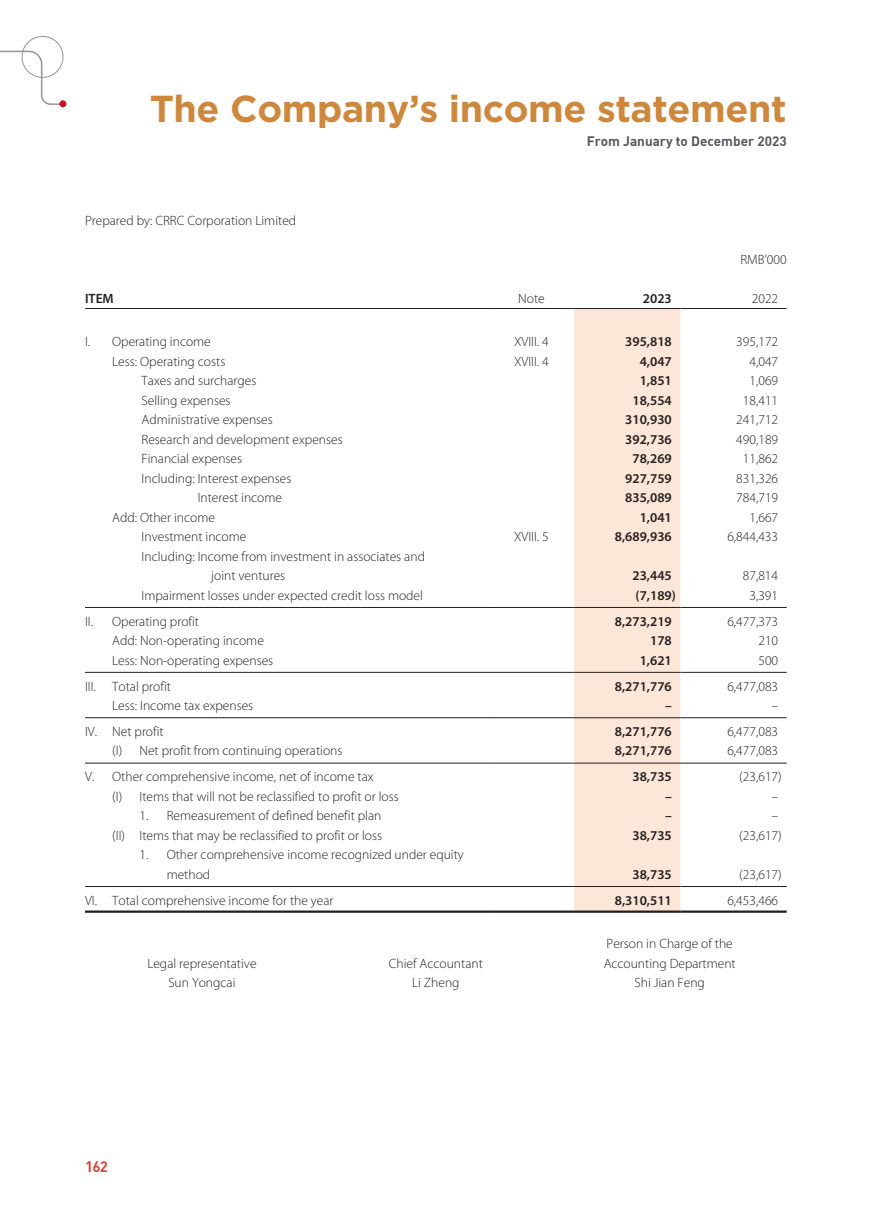
<style>
.page{position:relative;width:893px;height:1212px;background:#fff}
.page>*{position:absolute;margin:0;border:0;box-sizing:border-box;transform-origin:0 0}
.t1{font:700 37.5px "Gotham HTF";letter-spacing:-.01em;color:#ce883e}
.t2{font:700 15px "DIN";color:#ce4c3f}
.t3{font:300 13.5px/19.5px "Myriad Pro";color:#231f20}
.t4{font:600 13.5px "Myriad Pro";color:#231f20}
.t5{font:700 13.5px "DIN";color:#57585a}
</style>
<div class="page">
<svg style="left:0;top:50px;width:64px;height:56px"></svg>
<div style="left:22px;top:36px;width:41px;height:42px;border:1px solid #939598;border-radius:50%"></div>
<div style="left:59px;top:100px;width:7px;height:7px;background:#c41324;border-radius:50%"></div>
<div style="left:574px;top:309px;width:106px;height:601px;background:#fbe6d7"></div>
<hr style="left:85px;top:308px;width:404px;height:1px;background:#231f20">
<hr style="left:489px;top:308px;width:85px;height:1px;background:#231f20">
<hr style="left:574px;top:308px;width:106px;height:1px;background:#231f20">
<hr style="left:680px;top:308px;width:107px;height:1px;background:#231f20">
<hr style="left:85px;top:607px;width:404px;height:1px;background:#231f20">
<hr style="left:489px;top:607px;width:85px;height:1px;background:#231f20">
<hr style="left:574px;top:607px;width:106px;height:1px;background:#231f20">
<hr style="left:680px;top:607px;width:107px;height:1px;background:#231f20">
<hr style="left:85px;top:672px;width:404px;height:1px;background:#231f20">
<hr style="left:489px;top:672px;width:85px;height:1px;background:#231f20">
<hr style="left:574px;top:672px;width:106px;height:1px;background:#231f20">
<hr style="left:680px;top:672px;width:107px;height:1px;background:#231f20">
<hr style="left:85px;top:717px;width:404px;height:1px;background:#231f20">
<hr style="left:489px;top:717px;width:85px;height:1px;background:#231f20">
<hr style="left:574px;top:717px;width:106px;height:1px;background:#231f20">
<hr style="left:680px;top:717px;width:107px;height:1px;background:#231f20">
<hr style="left:85px;top:763px;width:404px;height:1px;background:#231f20">
<hr style="left:489px;top:763px;width:85px;height:1px;background:#231f20">
<hr style="left:574px;top:763px;width:106px;height:1px;background:#231f20">
<hr style="left:680px;top:763px;width:107px;height:1px;background:#231f20">
<hr style="left:85px;top:886px;width:404px;height:1px;background:#231f20">
<hr style="left:489px;top:886px;width:85px;height:1px;background:#231f20">
<hr style="left:574px;top:886px;width:106px;height:1px;background:#231f20">
<hr style="left:680px;top:886px;width:107px;height:1px;background:#231f20">
<hr style="left:85px;top:910px;width:404px;height:3px;background:#231f20">
<hr style="left:489px;top:910px;width:85px;height:3px;background:#231f20">
<hr style="left:574px;top:910px;width:106px;height:3px;background:#231f20">
<hr style="left:680px;top:910px;width:107px;height:3px;background:#231f20">
<h1 class="t1" style="left:150px;top:87px;width:638px">The Company’s income statement</h1>
<p class="t3" style="left:85px;top:211px;width:213px">Prepared by: CRRC Corporation Limited</p>
<p class="t5" style="left:587px;top:132px;width:201px">From January to December 2023</p>
<p class="t3" style="left:740px;top:250px;width:48px">RMB’000</p>
<p class="t4" style="left:85px;top:290px;width:30px">ITEM</p>
<p class="t3" style="left:518px;top:289px;width:28px">Note</p>
<p class="t4" style="left:643px;top:290px;width:30px">2023</p>
<p class="t3" style="left:752px;top:289px;width:28px">2022</p>
<p class="t3" style="left:85px;top:332px;width:127px">I. Operating income</p>
<p class="t3" style="left:514px;top:332px;width:36px">XVIII. 4</p>
<p class="t4" style="left:625px;top:333px;width:48px">395,818</p>
<p class="t3" style="left:736px;top:332px;width:43px">395,172</p>
<p class="t3" style="left:112px;top:352px;width:115px">Less: Operating costs</p>
<p class="t3" style="left:514px;top:352px;width:36px">XVIII. 4</p>
<p class="t4" style="left:640px;top:353px;width:34px">4,047</p>
<p class="t3" style="left:749px;top:352px;width:30px">4,047</p>
<p class="t3" style="left:142px;top:371px;width:116px">Taxes and surcharges</p>
<p class="t4" style="left:640px;top:372px;width:34px">1,851</p>
<p class="t3" style="left:749px;top:371px;width:30px">1,069</p>
<p class="t3" style="left:142px;top:391px;width:91px">Selling expenses</p>
<p class="t4" style="left:632px;top:392px;width:41px">18,554</p>
<p class="t3" style="left:743px;top:391px;width:37px">18,411</p>
<p class="t3" style="left:142px;top:410px;width:133px">Administrative expenses</p>
<p class="t4" style="left:625px;top:411px;width:48px">310,930</p>
<p class="t3" style="left:736px;top:410px;width:43px">241,712</p>
<p class="t3" style="left:142px;top:430px;width:203px">Research and development expenses</p>
<p class="t4" style="left:625px;top:430px;width:48px">392,736</p>
<p class="t3" style="left:736px;top:430px;width:43px">490,189</p>
<p class="t3" style="left:142px;top:449px;width:102px">Financial expenses</p>
<p class="t4" style="left:632px;top:450px;width:41px">78,269</p>
<p class="t3" style="left:743px;top:449px;width:37px">11,862</p>
<p class="t3" style="left:142px;top:469px;width:151px">Including: Interest expenses</p>
<p class="t4" style="left:625px;top:469px;width:48px">927,759</p>
<p class="t3" style="left:736px;top:469px;width:43px">831,326</p>
<p class="t3" style="left:198px;top:488px;width:86px">Interest income</p>
<p class="t4" style="left:625px;top:489px;width:48px">835,089</p>
<p class="t3" style="left:736px;top:488px;width:43px">784,719</p>
<p class="t3" style="left:112px;top:508px;width:104px">Add: Other income</p>
<p class="t4" style="left:640px;top:508px;width:34px">1,041</p>
<p class="t3" style="left:749px;top:508px;width:30px">1,667</p>
<p class="t3" style="left:142px;top:527px;width:106px">Investment income</p>
<p class="t3" style="left:514px;top:527px;width:36px">XVIII. 5</p>
<p class="t4" style="left:615px;top:528px;width:59px">8,689,936</p>
<p class="t3" style="left:727px;top:527px;width:52px">6,844,433</p>
<p class="t3" style="left:211px;top:547px;width:215px;text-indent:-70px">Including: Income from investment in associates and joint ventures</p>
<p class="t4" style="left:632px;top:567px;width:41px">23,445</p>
<p class="t3" style="left:743px;top:566px;width:37px">87,814</p>
<p class="t3" style="left:142px;top:586px;width:283px">Impairment losses under expected credit loss model</p>
<p class="t4" style="left:636px;top:586px;width:42px">(7,189)</p>
<p class="t3" style="left:749px;top:586px;width:30px">3,391</p>
<p class="t3" style="left:85px;top:612px;width:116px">II. Operating profit</p>
<p class="t4" style="left:615px;top:612px;width:59px">8,273,219</p>
<p class="t3" style="left:727px;top:612px;width:52px">6,477,373</p>
<p class="t3" style="left:112px;top:631px;width:153px">Add: Non-operating income</p>
<p class="t4" style="left:650px;top:632px;width:23px">178</p>
<p class="t3" style="left:758px;top:631px;width:21px">210</p>
<p class="t3" style="left:112px;top:650px;width:163px">Less: Non-operating expenses</p>
<p class="t4" style="left:640px;top:651px;width:34px">1,621</p>
<p class="t3" style="left:758px;top:650px;width:21px">500</p>
<p class="t3" style="left:85px;top:676px;width:87px">III. Total profit</p>
<p class="t4" style="left:615px;top:677px;width:59px">8,271,776</p>
<p class="t3" style="left:727px;top:676px;width:52px">6,477,083</p>
<p class="t3" style="left:112px;top:696px;width:143px">Less: Income tax expenses</p>
<p class="t4" style="left:665px;top:697px;width:8px">–</p>
<p class="t3" style="left:771px;top:696px;width:8px">–</p>
<p class="t3" style="left:85px;top:722px;width:80px">IV. Net profit</p>
<p class="t4" style="left:615px;top:723px;width:59px">8,271,776</p>
<p class="t3" style="left:727px;top:722px;width:52px">6,477,083</p>
<p class="t3" style="left:112px;top:741px;width:232px">(I) Net profit from continuing operations</p>
<p class="t4" style="left:615px;top:742px;width:59px">8,271,776</p>
<p class="t3" style="left:727px;top:741px;width:52px">6,477,083</p>
<p class="t3" style="left:85px;top:767px;width:290px">V. Other comprehensive income, net of income tax</p>
<p class="t4" style="left:632px;top:768px;width:41px">38,735</p>
<p class="t3" style="left:739px;top:767px;width:44px">(23,617)</p>
<p class="t3" style="left:112px;top:787px;width:288px">(I) Items that will not be reclassified to profit or loss</p>
<p class="t4" style="left:665px;top:788px;width:8px">–</p>
<p class="t3" style="left:771px;top:787px;width:8px">–</p>
<p class="t3" style="left:139px;top:806px;width:243px">1. Remeasurement of defined benefit plan</p>
<p class="t4" style="left:665px;top:807px;width:8px">–</p>
<p class="t3" style="left:771px;top:806px;width:8px">–</p>
<p class="t3" style="left:112px;top:826px;width:271px">(II) Items that may be reclassified to profit or loss</p>
<p class="t4" style="left:632px;top:827px;width:41px">38,735</p>
<p class="t3" style="left:739px;top:826px;width:44px">(23,617)</p>
<p class="t3" style="left:167px;top:845px;width:299px;text-indent:-27px">1. Other comprehensive income recognized under equity method</p>
<p class="t4" style="left:632px;top:866px;width:41px">38,735</p>
<p class="t3" style="left:739px;top:865px;width:44px">(23,617)</p>
<p class="t3" style="left:85px;top:891px;width:250px">VI. Total comprehensive income for the year</p>
<p class="t4" style="left:615px;top:891px;width:59px">8,310,511</p>
<p class="t3" style="left:727px;top:891px;width:52px">6,453,466</p>
<p class="t3" style="left:147px;top:954px;width:111px">Legal representative</p>
<p class="t3" style="left:389px;top:954px;width:96px">Chief Accountant</p>
<p class="t3" style="left:604px;top:934px;width:134px">Person in Charge of the<br>Accounting Department</p>
<p class="t3" style="left:168px;top:973px;width:69px">Sun Yongcai</p>
<p class="t3" style="left:412px;top:973px;width:49px">Li Zheng</p>
<p class="t3" style="left:634px;top:973px;width:72px">Shi Jian Feng</p>
<p class="t2" style="left:85px;top:1157px;width:25px">162</p>
</div>
